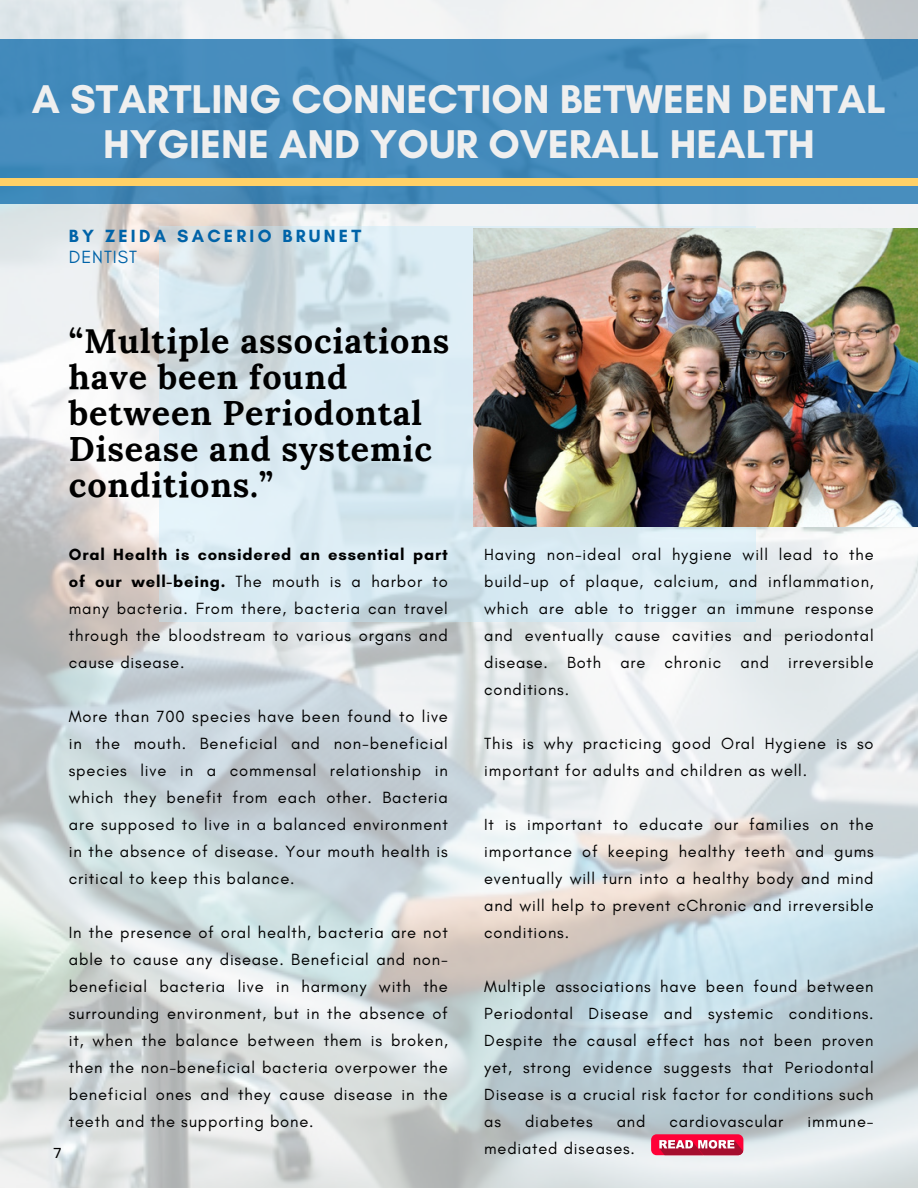
<style>
.page{position:relative;width:918px;height:1188px;background:#fff}
.page>*{position:absolute;margin:0;border:0;box-sizing:border-box;transform-origin:0 0}
.t1{font:700 40.8px/45px "Glacial Indifference";color:#efefef;text-align:center}
.t2{font:700 34.05px/36px "Lora";letter-spacing:.025em;color:#000}
.t3{font:700 18px "Glacial Indifference";letter-spacing:.18em;color:#0063a8}
.t4{font:18px "Glacial Indifference";letter-spacing:.05em;color:#0063a8}
.t5{font:16.5px/27px "Glacial Indifference";letter-spacing:.05em;color:#000;text-align:justify}
.t6{font:15px "Clear Sans";color:#000}
.s1{font-weight:700}
</style>
<div class="page">
<img style="left:0;top:0;width:918px;height:1188px">
<svg style="left:0;top:39px;width:918px;height:165px;background:#478bba"></svg>
<div style="left:0;top:179px;width:918px;height:6px;background:#ffd167"></div>
<svg style="left:160px;top:226px;width:596px;height:396px;background:#d6e7ee"></svg>
<img style="left:473px;top:228px;width:445px;height:298px">
<svg style="left:651px;top:1134px;width:92px;height:21px;background:#da3c5e"></svg>
<p class="t1" style="left:32px;top:76px;width:856px">A STARTLING CONNECTION BETWEEN DENTAL<br>HYGIENE AND YOUR OVERALL HEALTH</p>
<p class="t3" style="left:69px;top:225px;width:294px">BY ZEIDA SACERIO BRUNET</p>
<p class="t4" style="left:69px;top:246px;width:70px">DENTIST</p>
<p class="t2" style="left:69px;top:323px;width:382px">“Multiple associations have been found between Periodontal<br>Disease and systemic conditions.”</p>
<p class="t5" style="left:69px;top:541px;width:381px"><span class="s1">Oral Health is considered an essential part of our well-being.</span> The mouth is a harbor to many bacteria. From there, bacteria can travel through the bloodstream to various organs and cause disease.</p>
<p class="t6" style="left:53px;top:1142px;width:11px">7</p>
<p class="t5" style="left:69px;top:703px;width:381px">More than 700 species have been found to live in the mouth. Beneficial and non-beneficial species live in a commensal relationship in which they benefit from each other. Bacteria are supposed to live in a balanced environment in the absence of disease. Your mouth health is critical to keep this balance.</p>
<p class="t5" style="left:69px;top:919px;width:381px">In the presence of oral health, bacteria are not able to cause any disease. Beneficial and non&shy;beneficial bacteria live in harmony with the surrounding environment, but in the absence of it, when the balance between them is broken, then the non-beneficial bacteria overpower the beneficial ones and they cause disease in the teeth and the supporting bone.</p>
<p class="t5" style="left:484px;top:541px;width:391px">Having non-ideal oral hygiene will lead to the build-up of plaque, calcium, and inflammation, which are able to trigger an immune response and eventually cause cavities and periodontal disease. Both are chronic and irreversible conditions.</p>
<p class="t5" style="left:484px;top:730px;width:391px">This is why practicing good Oral Hygiene is so important for adults and children as well.</p>
<p class="t5" style="left:484px;top:811px;width:391px">It is important to educate our families on the importance of keeping healthy teeth and gums eventually will turn into a healthy body and mind and will help to prevent cChronic and irreversible conditions.</p>
<p class="t5" style="left:484px;top:973px;width:391px">Multiple associations have been found between Periodontal Disease and systemic conditions.<br>Despite the causal effect has not been proven yet, strong evidence suggests that Periodontal Disease is a crucial risk factor for conditions such as</p>
<p class="t5" style="left:525px;top:1108px;width:69px">diabetes</p>
<p class="t5" style="left:617px;top:1108px;width:30px">and</p>
<p class="t5" style="left:670px;top:1108px;width:115px">cardiovascular</p>
<p class="t5" style="left:807px;top:1108px;width:68px">immune-</p>
<p class="t5" style="left:484px;top:1135px;width:152px">mediated diseases.</p>
</div>
